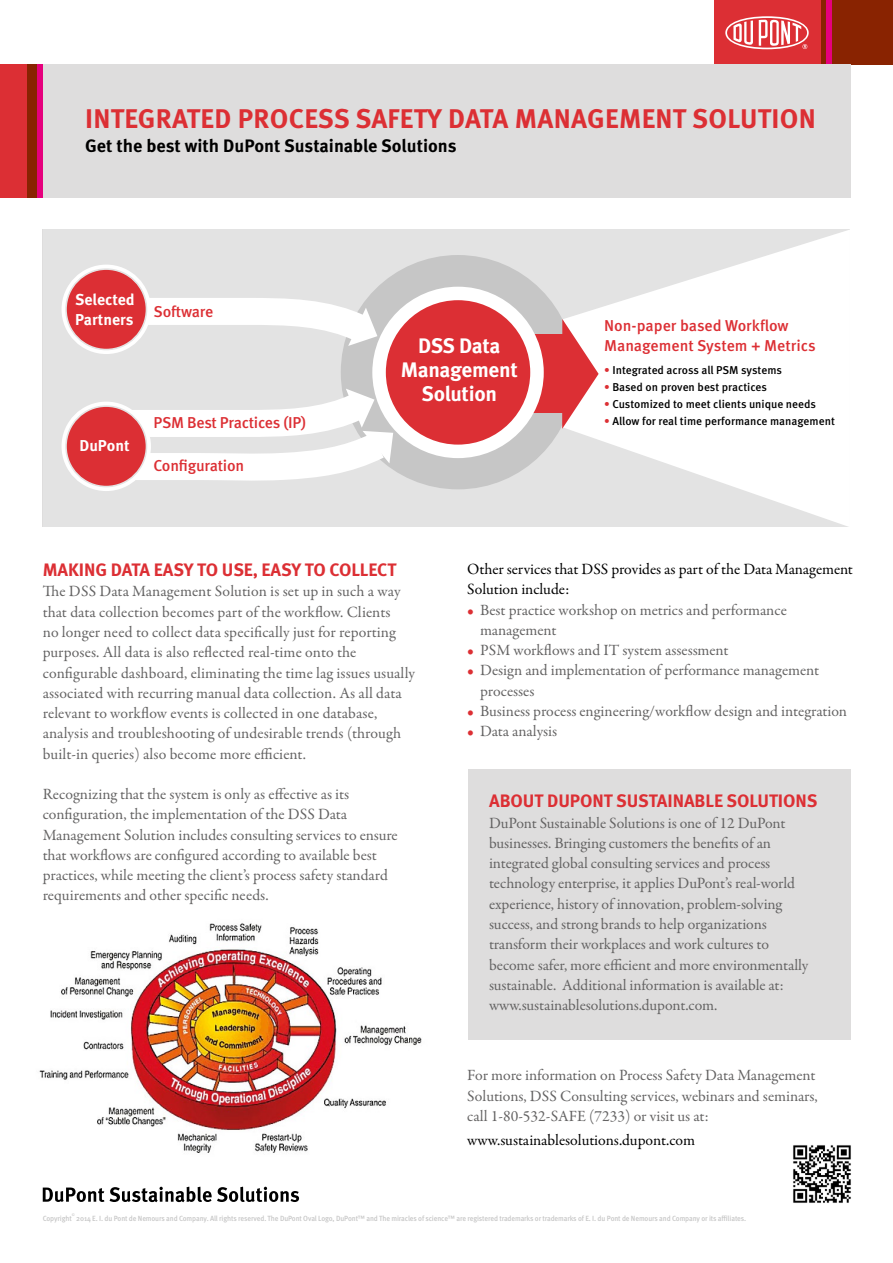
<style>
.page{position:relative;width:893px;height:1263px;background:#fff}
.page>*{position:absolute;margin:0;border:0;box-sizing:border-box;transform-origin:0 0}
.t1{font:700 27px "Meta OT";letter-spacing:.01em;color:#dc2f34}
.t2{font:700 21px/24px "Meta OT";letter-spacing:-.015em;color:#fff;text-align:center}
.t3{font:700 18px "Meta OT";letter-spacing:-.005em;color:#dc2f34}
.t4{font:700 18px "Meta OT";color:#000}
.t5{font:15.75px/20.2px "Garamond Premr Pro";letter-spacing:-.005em;color:#646363}
.t6{font:15.75px/20.2px "Garamond Premr Pro";letter-spacing:-.005em;color:#000}
.t7{font:500 15.75px/19.5px "Meta OT";letter-spacing:-.01em;color:#dc2f34}
.t8{font:700 15.75px/20.2px "Meta OT";color:#fff}
.t9{font:500 11.4px "Meta OT";color:#000}
.t10{font:500 7.5px "Meta OT";letter-spacing:-.015em;color:#c6c6c6;scale:.94 1}
.t11{font:500 3.75px "Meta OT";color:#c6c6c6;scale:.96 1}
.s1{color:#dc2f34}
</style>
<div class="page">
<div style="left:820px;top:0;width:73px;height:65px;background:#892301"></div>
<div style="left:826px;top:0;width:5px;height:65px;background:#e6007d"></div>
<div style="left:714px;top:0;width:106px;height:65px;background:#dc2f34"></div>
<svg style="left:725px;top:16px;width:84px;height:33px"></svg>
<div style="left:25px;top:65px;width:825px;height:133px;background:#dedddd"></div>
<div style="left:27px;top:65px;width:16px;height:133px;background:#e6007d"></div>
<div style="left:0;top:65px;width:28px;height:133px;background:#dc2f34"></div>
<div style="left:28px;top:65px;width:9px;height:133px;background:#892301"></div>
<div style="left:43px;top:230px;width:807px;height:297px;background:#e3e3e3"></div>
<svg style="left:401px;top:230px;width:449px;height:297px;fill:#fff"></svg>
<div style="left:341px;top:255px;width:234px;height:234px;background:#c6c6c6;border-radius:50%"></div>
<div style="left:527px;top:334px;width:37px;height:79px;background:#dc2f34"></div>
<svg style="left:562px;top:319px;width:37px;height:110px"></svg>
<div style="left:372px;top:287px;width:172px;height:171px;border:18px solid #fff;border-radius:50%"></div>
<div style="left:62px;top:265px;width:89px;height:89px;border:9px solid #fff;border-radius:50%"></div>
<div style="left:62px;top:402px;width:89px;height:89px;border:9px solid #fff;border-radius:50%"></div>
<div style="left:381px;top:296px;width:154px;height:153px;background:#dc2f34;border-radius:50%"></div>
<div style="left:377px;top:291px;width:162px;height:163px;border:9px solid #fff;border-radius:50%"></div>
<svg style="left:99px;top:284px;width:315px;height:209px"></svg>
<div style="left:66px;top:269px;width:80px;height:80px;background:#dc2f34;border-radius:50%"></div>
<div style="left:65px;top:268px;width:82px;height:82px;border:2px solid #e3e3e3;border-radius:50%"></div>
<div style="left:66px;top:406px;width:80px;height:80px;background:#dc2f34;border-radius:50%"></div>
<div style="left:65px;top:405px;width:82px;height:82px;border:2px solid #e3e3e3;border-radius:50%"></div>
<img style="left:39px;top:923px;width:383px;height:230px">
<svg style="left:43px;top:1187px;width:61px;height:15px"></svg>
<svg style="left:110px;top:1186px;width:189px;height:16px"></svg>
<img style="left:793px;top:1145px;width:58px;height:58px">
<div style="left:468px;top:770px;width:382px;height:270px;background:#dedddd"></div>
<h1 class="t1" style="left:85px;top:101px;width:732px">INTEGRATED PROCESS SAFETY DATA MANAGEMENT SOLUTION</h1>
<p class="t4" style="left:85px;top:134px;width:373px">Get the best with DuPont Sustainable Solutions</p>
<p class="t8" style="left:75px;top:289px;width:61px">Selected<br>Partners</p>
<p class="t7" style="left:154px;top:302px;width:61px">Software</p>
<p class="t8" style="left:80px;top:436px;width:52px">DuPont</p>
<p class="t7" style="left:154px;top:413px;width:154px">PSM Best Practices (IP)</p>
<p class="t7" style="left:154px;top:456px;width:92px">Configuration</p>
<h2 class="t2" style="left:401px;top:334px;width:118px">DSS Data<br>Management<br>Solution</h2>
<p class="t7" style="left:604px;top:316px;width:213px">Non-paper based Workflow<br>Management System + Metrics</p>
<p class="t9" style="left:604px;top:362px;width:179px"><span class="s1">•</span> Integrated across all PSM systems</p>
<p class="t9" style="left:604px;top:380px;width:164px"><span class="s1">•</span> Based on proven best practices</p>
<p class="t9" style="left:604px;top:397px;width:213px"><span class="s1">•</span> Customized to meet clients unique needs</p>
<p class="t9" style="left:604px;top:414px;width:232px"><span class="s1">•</span> Allow for real time performance management</p>
<p class="t3" style="left:43px;top:559px;width:355px">MAKING DATA EASY TO USE, EASY TO COLLECT</p>
<p class="t5" style="left:43px;top:582px;width:374px">The DSS Data Management Solution is set up in such a way that data collection becomes part of the workflow. Clients<br>no longer need to collect data specifically just for reporting purposes. All data is also reflected real-time onto the configurable dashboard, eliminating the time lag issues usually associated with recurring manual data collection. As all data relevant to workflow events is collected in one database, analysis and troubleshooting of undesirable trends (through built-in queries) also become more efficient.</p>
<p class="t5" style="left:43px;top:784px;width:357px">Recognizing that the system is only as effective as its configuration, the implementation of the DSS Data Management Solution includes consulting services to ensure that workflows are configured according to available best practices, while meeting the client’s process safety standard requirements and other specific needs.</p>
<p class="t6" style="left:467px;top:559px;width:387px">Other services that DSS provides as part of the Data Management<br>Solution include:</p>
<p class="t5" style="left:480px;top:600px;width:308px;text-indent:-13px"><span class="s1">•</span> Best practice workshop on metrics and performance management</p>
<p class="t5" style="left:467px;top:640px;width:263px"><span class="s1">•</span> PSM workflows and IT system assessment</p>
<p class="t5" style="left:480px;top:661px;width:341px;text-indent:-13px"><span class="s1">•</span> Design and implementation of performance management processes</p>
<p class="t5" style="left:467px;top:701px;width:381px"><span class="s1">•</span> Business process engineering/workflow design and integration</p>
<p class="t5" style="left:467px;top:721px;width:92px"><span class="s1">•</span> Data analysis</p>
<p class="t3" style="left:489px;top:790px;width:330px">ABOUT DUPONT SUSTAINABLE SOLUTIONS</p>
<p class="t5" style="left:489px;top:813px;width:321px">DuPont Sustainable Solutions is one of 12 DuPont businesses. Bringing customers the benefits of an integrated global consulting services and process technology enterprise, it applies DuPont’s real-world experience, history of innovation, problem-solving success, and strong brands to help organizations transform their workplaces and work cultures to become safer, more efficient and more environmentally sustainable. Additional information is available at: www.sustainablesolutions.dupont.com.</p>
<p class="t5" style="left:467px;top:1066px;width:352px">For more information on Process Safety Data Management<br>Solutions, DSS Consulting services, webinars and seminars, call 1-80-532-SAFE (7233) or visit us at:</p>
<p class="t6" style="left:467px;top:1130px;width:229px">www.sustainablesolutions.dupont.com</p>
<p class="t11" style="left:72px;top:1213px;width:5px">©</p>
<p class="t10" style="left:76px;top:1214px;width:714px">2014 E. I. du Pont de Nemours and Company. All rights reserved. The DuPont Oval Logo, DuPont™ and The miracles of science™ are registered trademarks or trademarks of E. I. du Pont de Nemours and Company or its affiliates.</p>
<p class="t10" style="left:43px;top:1214px;width:32px">Copyright</p>
</div>
